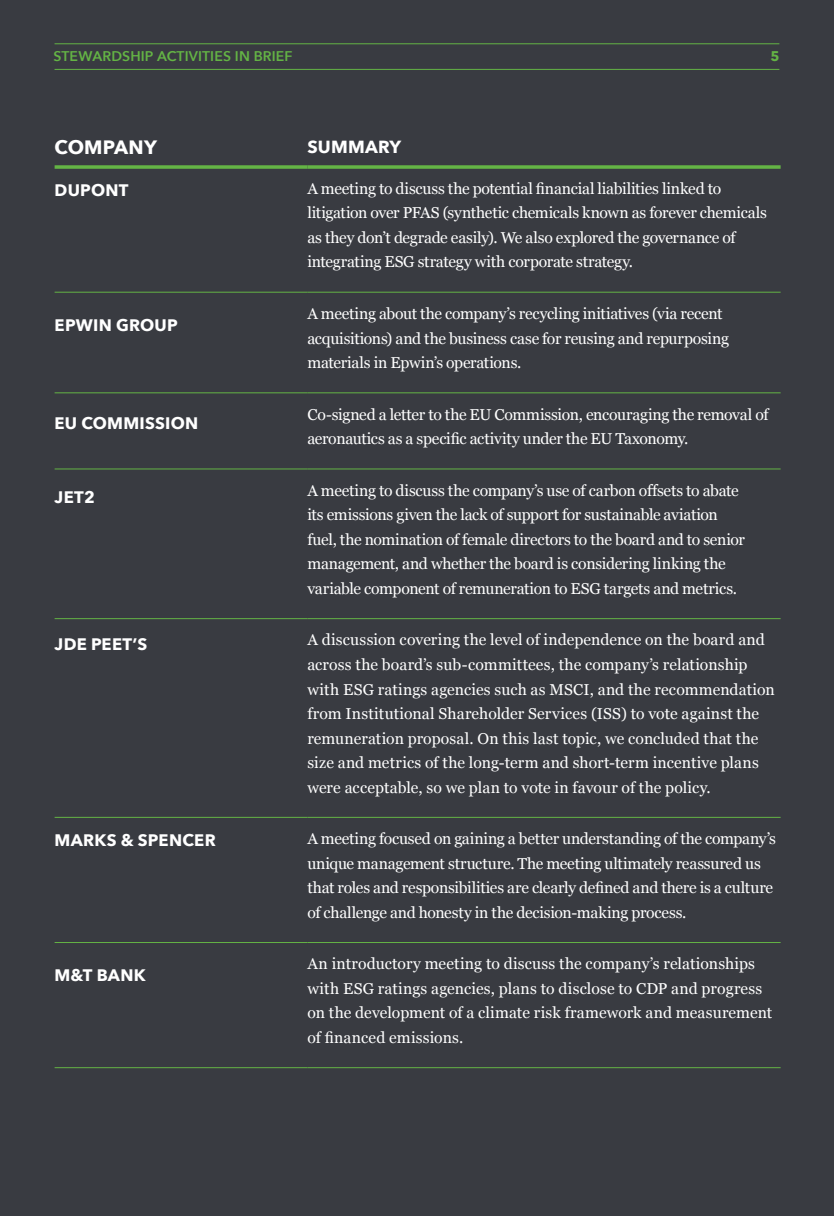
<style>
.page{position:relative;width:834px;height:1216px;background:#fff}
.page>*{position:absolute;margin:0;border:0;box-sizing:border-box;transform-origin:0 0}
.t1{font:700 19.25px "Avenir Next";letter-spacing:.01em;color:#fff}
.t2{font:700 17.5px "Avenir Next";letter-spacing:.015em;color:#fff}
.t3{font:700 16.62px "Avenir Next";letter-spacing:.015em;color:#fff}
.t4{font:15.75px/24.5px "Georgia";letter-spacing:-.01em;color:#fff}
.t5{font:15.75px/24.5px "Georgia";letter-spacing:.01em;color:#fff}
.t6{font:600 14px "Avenir Next";letter-spacing:.01em;color:#64b445}
.t7{font:700 14px "Avenir Next";color:#64b445}
</style>
<div class="page">
<div style="left:0;top:0;width:833px;height:1215px;background:#393b41"></div>
<svg style="left:55px;top:165px;width:252px;height:4px"></svg>
<svg style="left:307px;top:165px;width:473px;height:4px;background:#5ea444"></svg>
<hr style="left:55px;top:392px;width:252px;height:1px;background:#64b445">
<hr style="left:307px;top:392px;width:473px;height:1px;background:#64b445">
<hr style="left:55px;top:468px;width:252px;height:1px;background:#64b445">
<hr style="left:307px;top:468px;width:473px;height:1px;background:#64b445">
<hr style="left:55px;top:942px;width:252px;height:1px;background:#64b445">
<hr style="left:307px;top:942px;width:473px;height:1px;background:#64b445">
<hr style="left:55px;top:1067px;width:252px;height:1px;background:#64b445">
<hr style="left:307px;top:1067px;width:473px;height:1px;background:#64b445">
<hr style="left:55px;top:292px;width:252px;height:1px;background:#64b445">
<hr style="left:307px;top:292px;width:473px;height:1px;background:#64b445">
<hr style="left:55px;top:618px;width:252px;height:1px;background:#64b445">
<hr style="left:55px;top:816px;width:252px;height:1px;background:#64b445">
<hr style="left:307px;top:618px;width:473px;height:1px;background:#64b445">
<hr style="left:307px;top:816px;width:473px;height:1px;background:#64b445">
<hr style="left:55px;top:43px;width:724px;height:1px;background:#64b445">
<hr style="left:55px;top:69px;width:724px;height:1px;background:#64b445">
<p class="t6" style="left:54px;top:44px;width:240px">STEWARDSHIP ACTIVITIES IN BRIEF</p>
<p class="t7" style="left:770px;top:44px;width:11px">5</p>
<p class="t1" style="left:55px;top:130px;width:104px">COMPANY</p>
<p class="t2" style="left:307px;top:132px;width:95px">SUMMARY</p>
<p class="t3" style="left:55px;top:176px;width:75px">DUPONT</p>
<p class="t4" style="left:307px;top:175px;width:461px">A meeting to discuss the potential financial liabilities linked to litigation over PFAS (synthetic chemicals known as forever chemicals as they don’t degrade easily). We also explored the governance of integrating ESG strategy with corporate strategy.</p>
<p class="t3" style="left:55px;top:311px;width:125px">EPWIN GROUP</p>
<p class="t4" style="left:307px;top:301px;width:423px">A meeting about the company’s recycling initiatives (via recent acquisitions) and the business case for reusing and repurposing materials in Epwin’s operations.</p>
<p class="t3" style="left:55px;top:409px;width:145px">EU COMMISSION</p>
<p class="t4" style="left:307px;top:401px;width:462px">Co-signed a letter to the EU Commission, encouraging the removal of aeronautics as a specific activity under the EU Taxonomy.</p>
<p class="t3" style="left:55px;top:482px;width:42px">JET2</p>
<p class="t4" style="left:307px;top:477px;width:439px">A meeting to discuss the company’s use of carbon offsets to abate its emissions given the lack of support for sustainable aviation fuel, the nomination of female directors to the board and to senior management, and whether the board is considering linking the variable component of remuneration to ESG targets and metrics.</p>
<p class="t3" style="left:55px;top:629px;width:94px">JDE PEET’S</p>
<p class="t4" style="left:307px;top:627px;width:469px">A discussion covering the level of independence on the board and across the board’s sub-committees, the company’s relationship with ESG ratings agencies such as MSCI, and the recommendation from Institutional Shareholder Services (ISS) to vote against the remuneration proposal. On this last topic, we concluded that the size and metrics of the long-term and short-term incentive plans were acceptable, so we plan to vote in favour of the policy.</p>
<p class="t3" style="left:55px;top:825px;width:162px">MARKS &amp; SPENCER</p>
<p class="t4" style="left:307px;top:825px;width:470px">A meeting focused on gaining a better understanding of the company’s unique management structure. The meeting ultimately reassured us that roles and responsibilities are clearly defined and there is a culture of challenge and honesty in the decision-making process.</p>
<p class="t3" style="left:55px;top:960px;width:93px">M&amp;T BANK</p>
<p class="t5" style="left:307px;top:950px;width:466px">An introductory meeting to discuss the company’s relationships with ESG ratings agencies, plans to disclose to CDP and progress on the development of a climate risk framework and measurement of financed emissions.</p>
</div>
